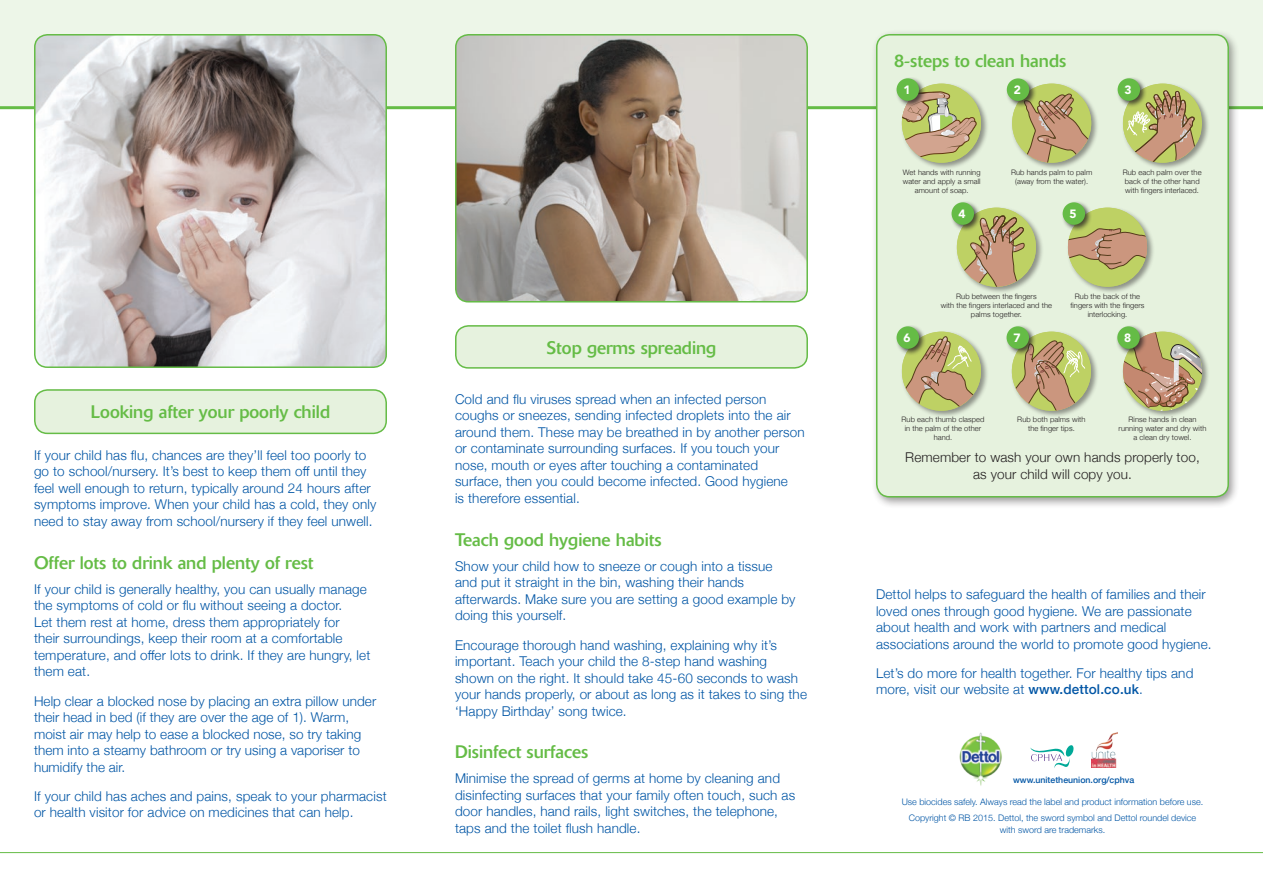
<style>
.page{position:relative;width:1263px;height:893px;background:#fff}
.page>*{position:absolute;margin:0;border:0;box-sizing:border-box;transform-origin:0 0}
.t1{font:18px "Delta";color:#65bc46}
.t2{font:300 13.5px/16.5px "Helvetica Neue";letter-spacing:.01em;color:#0155a5}
.t3{font:300 13.5px/16.5px "Helvetica Neue";letter-spacing:.01em;color:#231f20;text-align:center}
.t4{font:900 12px "Avenir LT Std";color:#fff}
.t5{font:300 9px/16.2px "Helvetica Neue";color:#0155a5;text-align:center}
.t6{font:500 8.7px "Helvetica Neue";color:#0155a5}
.t7{font:300 7.5px/9px "Helvetica Neue";letter-spacing:.01em;color:#231f20;text-align:center}
.s1{font-weight:500}
</style>
<div class="page">
<div style="left:0;top:0;width:1263px;height:108px;background:#edf6e8"></div>
<hr style="left:0;top:106px;width:1263px;height:3px;background:#65bc46">
<hr style="left:0;top:852px;width:1263px;height:1px;background:#65bc46">
<div style="left:35px;top:390px;width:351px;height:43px;background:#e6f2de;border-radius:13px"></div>
<div style="left:34px;top:389px;width:353px;height:45px;border:2px solid #65bc46;border-radius:13px"></div>
<img style="left:35px;top:35px;width:351px;height:332px">
<div style="left:34px;top:34px;width:353px;height:334px;border:2px solid #65bc46;border-radius:13px"></div>
<svg style="left:1030px;top:745px;width:44px;height:23px"></svg>
<img style="left:1092px;top:732px;width:25px;height:35px">
<div style="left:456px;top:326px;width:351px;height:42px;background:#e6f2de;border-radius:13px"></div>
<div style="left:455px;top:325px;width:353px;height:44px;border:2px solid #65bc46;border-radius:13px"></div>
<img style="left:959px;top:732px;width:43px;height:54px">
<div style="left:871px;top:29px;width:369px;height:480px;background:#231f20;opacity:.45"></div>
<div style="left:877px;top:35px;width:351px;height:462px;background:#e6f2de;border-radius:13px"></div>
<div style="left:876px;top:34px;width:353px;height:463px;border:2px solid #65bc46;border-radius:13px"></div>
<div style="left:955px;top:206px;width:89px;height:89px;background:#231f20;opacity:.45"></div>
<div style="left:957px;top:208px;width:79px;height:79px;background:#bed164;border-radius:40px"></div>
<svg style="left:957px;top:215px;width:69px;height:72px"></svg>
<div style="left:900px;top:330px;width:89px;height:89px;background:#231f20;opacity:.45"></div>
<svg style="left:902px;top:336px;width:79px;height:75px;background:#bfb57d"></svg>
<div style="left:950px;top:201px;width:32px;height:31px;background:#231f20;opacity:.75"></div>
<div style="left:951px;top:202px;width:23px;height:23px;background:#65bc46;border-radius:50%"></div>
<div style="left:895px;top:325px;width:32px;height:31px;background:#231f20;opacity:.75"></div>
<div style="left:896px;top:326px;width:23px;height:23px;background:#65bc46;border-radius:50%"></div>
<div style="left:1010px;top:330px;width:89px;height:89px;background:#231f20;opacity:.45"></div>
<div style="left:1012px;top:332px;width:79px;height:79px;background:#bed164;border-radius:40px"></div>
<svg style="left:1012px;top:339px;width:74px;height:72px"></svg>
<div style="left:1005px;top:325px;width:32px;height:31px;background:#231f20;opacity:.75"></div>
<div style="left:1006px;top:326px;width:23px;height:23px;background:#65bc46;border-radius:50%"></div>
<div style="left:1121px;top:330px;width:89px;height:89px;background:#231f20;opacity:.45"></div>
<svg style="left:1123px;top:332px;width:79px;height:79px;background:#bda981"></svg>
<div style="left:900px;top:82px;width:89px;height:88px;background:#231f20;opacity:.45"></div>
<div style="left:902px;top:84px;width:79px;height:79px;background:#bed164;border-radius:39px"></div>
<svg style="left:902px;top:90px;width:75px;height:73px"></svg>
<div style="left:895px;top:77px;width:32px;height:31px;background:#231f20;opacity:.75"></div>
<div style="left:896px;top:78px;width:23px;height:23px;background:#65bc46;border-radius:50%"></div>
<div style="left:1115px;top:325px;width:32px;height:31px;background:#231f20;opacity:.75"></div>
<div style="left:1117px;top:326px;width:23px;height:23px;background:#65bc46;border-radius:50%"></div>
<img style="left:456px;top:35px;width:351px;height:267px">
<div style="left:455px;top:34px;width:353px;height:268px;border:2px solid #65bc46;border-radius:13px"></div>
<div style="left:1010px;top:82px;width:89px;height:88px;background:#231f20;opacity:.45"></div>
<div style="left:1012px;top:84px;width:79px;height:79px;background:#bed164;border-radius:40px"></div>
<svg style="left:1020px;top:93px;width:71px;height:70px"></svg>
<div style="left:1005px;top:77px;width:32px;height:32px;background:#231f20;opacity:.75"></div>
<div style="left:1007px;top:78px;width:22px;height:23px;background:#65bc46;border-radius:50%"></div>
<div style="left:1121px;top:82px;width:89px;height:88px;background:#231f20;opacity:.45"></div>
<svg style="left:1123px;top:84px;width:78px;height:79px;background:#bdb27c"></svg>
<div style="left:1116px;top:77px;width:32px;height:31px;background:#231f20;opacity:.75"></div>
<div style="left:1118px;top:78px;width:22px;height:23px;background:#65bc46;border-radius:50%"></div>
<div style="left:1066px;top:206px;width:89px;height:89px;background:#231f20;opacity:.45"></div>
<div style="left:1068px;top:208px;width:79px;height:79px;background:#bed164;border-radius:40px"></div>
<svg style="left:1068px;top:227px;width:79px;height:43px"></svg>
<div style="left:1061px;top:201px;width:32px;height:31px;background:#231f20;opacity:.75"></div>
<div style="left:1063px;top:202px;width:22px;height:23px;background:#65bc46;border-radius:50%"></div>
<h1 class="t1" style="left:91px;top:402px;width:241px">Looking after your poorly child</h1>
<p class="t2" style="left:34px;top:447px;width:344px">If your child has flu, chances are they’ll feel too poorly to go to school/nursery. It’s best to keep them off until they feel well enough to return, typically around 24 hours after symptoms improve. When your child has a cold, they only need to stay away from school/nursery if they feel unwell.</p>
<h1 class="t1" style="left:34px;top:552px;width:281px">Offer lots to drink and plenty of rest</h1>
<p class="t2" style="left:34px;top:580px;width:338px">If your child is generally healthy, you can usually manage the symptoms of cold or flu without seeing a doctor.<br>Let them rest at home, dress them appropriately for<br>their surroundings, keep their room at a comfortable temperature, and offer lots to drink. If they are hungry, let them eat.</p>
<p class="t2" style="left:34px;top:692px;width:344px">Help clear a blocked nose by placing an extra pillow under their head in bed (if they are over the age of 1). Warm, moist air may help to ease a blocked nose, so try taking them into a steamy bathroom or try using a vaporiser to humidify the air.</p>
<p class="t2" style="left:34px;top:787px;width:354px">If your child has aches and pains, speak to your pharmacist or health visitor for advice on medicines that can help.</p>
<h1 class="t1" style="left:546px;top:338px;width:171px">Stop germs spreading</h1>
<p class="t2" style="left:455px;top:391px;width:351px">Cold and flu viruses spread when an infected person coughs or sneezes, sending infected droplets into the air around them. These may be breathed in by another person or contaminate surrounding surfaces. If you touch your nose, mouth or eyes after touching a contaminated surface, then you could become infected. Good hygiene<br>is therefore essential.</p>
<h1 class="t1" style="left:455px;top:529px;width:208px">Teach good hygiene habits</h1>
<p class="t2" style="left:455px;top:557px;width:342px">Show your child how to sneeze or cough into a tissue and put it straight in the bin, washing their hands afterwards. Make sure you are setting a good example by doing this yourself.</p>
<p class="t2" style="left:455px;top:636px;width:353px">Encourage thorough hand washing, explaining why it’s important. Teach your child the 8-step hand washing shown on the right. It should take 45-60 seconds to wash your hands properly, or about as long as it takes to sing the ‘Happy Birthday’ song twice.</p>
<h1 class="t1" style="left:455px;top:742px;width:135px">Disinfect surfaces</h1>
<p class="t2" style="left:455px;top:770px;width:342px">Minimise the spread of germs at home by cleaning and disinfecting surfaces that your family often touch, such as door handles, hand rails, light switches, the telephone, taps and the toilet flush handle.</p>
<h1 class="t1" style="left:894px;top:50px;width:174px">8-steps to clean hands</h1>
<p class="t4" style="left:903px;top:83px;width:9px">1</p>
<p class="t4" style="left:1014px;top:83px;width:9px">2</p>
<p class="t4" style="left:1124px;top:83px;width:9px">3</p>
<p class="t7" style="left:903px;top:168px;width:79px">Wet hands with running water and apply a small amount of soap.</p>
<p class="t7" style="left:1011px;top:168px;width:83px">Rub hands palm to palm (away from the water).</p>
<p class="t7" style="left:1123px;top:168px;width:80px;text-align:left">Rub each palm over the back of the other hand with fingers interlaced.</p>
<p class="t4" style="left:958px;top:207px;width:9px">4</p>
<p class="t4" style="left:1069px;top:207px;width:9px">5</p>
<p class="t7" style="left:941px;top:292px;width:113px">Rub between the fingers<br>with the fingers interlaced and the palms together.</p>
<p class="t4" style="left:903px;top:331px;width:9px">6</p>
<p class="t4" style="left:1013px;top:331px;width:9px">7</p>
<p class="t7" style="left:1070px;top:292px;width:75px">Rub the back of the fingers with the fingers interlocking.</p>
<p class="t4" style="left:1124px;top:331px;width:9px">8</p>
<p class="t7" style="left:901px;top:415px;width:84px">Rub each thumb clasped in the palm of the other hand.</p>
<p class="t7" style="left:1017px;top:415px;width:70px">Rub both palms with the finger tips.</p>
<p class="t3" style="left:905px;top:449px;width:296px">Remember to wash your own hands properly too, as your child will copy you.</p>
<p class="t7" style="left:1118px;top:415px;width:89px">Rinse hands in clean running water and dry with a clean dry towel.</p>
<p class="t2" style="left:876px;top:586px;width:337px">Dettol helps to safeguard the health of families and their loved ones through good hygiene. We are passionate about health and work with partners and medical associations around the world to promote good hygiene.</p>
<p class="t2" style="left:876px;top:664px;width:319px">Let’s do more for health together. For healthy tips and more, visit our website at <span class="s1">www.dettol.co.uk</span>.</p>
<p class="t6" style="left:1013px;top:774px;width:123px">www.unitetheunion.org/cphva</p>
<p class="t5" style="left:902px;top:793px;width:303px">Use biocides safely. Always read the label and product information before use.<br>Copyright © RB 2015. Dettol, the sword symbol and Dettol roundel device</p>
<p class="t5" style="left:1000px;top:821px;width:107px">with sword are trademarks.</p>
</div>
